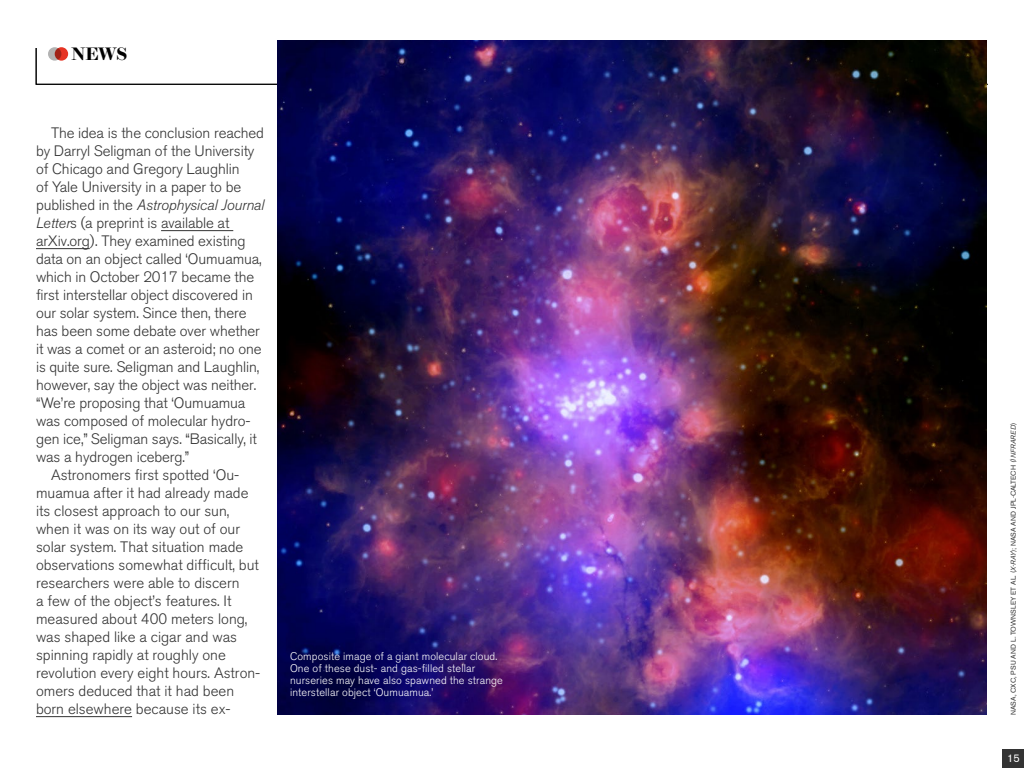
<style>
.page{position:relative;width:1024px;height:768px;background:#fff}
.page>*{position:absolute;margin:0;border:0;box-sizing:border-box;transform-origin:0 0}
.t1{font:600 18px "Brunel Deck";color:#000}
.t2{font:300 15px "Akzidenz Grotesk BQ";letter-spacing:-.005em;color:#333}
.t3{font:italic 300 15px "Akzidenz Grotesk BQ";letter-spacing:-.005em;color:#333}
.t4{font:300 11px/12px "Akzidenz Grotesk BQ";letter-spacing:.01em;color:#fff}
.t5{font:11px "Akzidenz Grotesk BE";color:#fff}
.t6{font:7px "Akzidenz Grotesk BE";color:#333}
.s1{font-style:normal}
.s2{font-style:italic}
</style>
<div class="page">
<hr style="left:161px;top:230px;width:72px;height:1px;background:#333">
<hr style="left:36px;top:248px;width:54px;height:1px;background:#333">
<hr style="left:36px;top:716px;width:96px;height:1px;background:#333">
<svg style="left:36px;top:48px;width:952px;height:37px"></svg>
<div style="left:48px;top:47px;width:13px;height:14px;background:#b3b3b3;border-radius:50%"></div>
<svg style="left:55px;top:47px;width:13px;height:14px"></svg>
<img style="left:277px;top:40px;width:710px;height:675px">
<div style="left:1003px;top:749px;width:21px;height:19px;background:#333"></div>
<p class="t1" style="left:71px;top:44px;width:58px">NEWS</p>
<p class="t2" style="left:51px;top:124px;width:215px">The idea is the conclusion reached</p>
<p class="t2" style="left:36px;top:142px;width:220px">by Darryl Seligman of the University</p>
<p class="t2" style="left:36px;top:160px;width:205px">of Chicago and Gregory Laughlin</p>
<p class="t2" style="left:36px;top:178px;width:207px">of Yale University in a paper to be</p>
<p class="t3" style="left:36px;top:196px;width:230px"><span class="s1">published in the</span> Astrophysical Journal</p>
<p class="t2" style="left:36px;top:214px;width:195px"><span class="s2">Letter</span>s (a preprint is available at</p>
<p class="t2" style="left:36px;top:232px;width:211px">arXiv.org). They examined existing</p>
<p class="t2" style="left:36px;top:250px;width:227px">data on an object called ‘Oumuamua,</p>
<p class="t2" style="left:36px;top:268px;width:220px">which in October 2017 became the</p>
<p class="t2" style="left:36px;top:286px;width:218px">first interstellar object discovered in</p>
<p class="t2" style="left:36px;top:304px;width:212px">our solar system. Since then, there</p>
<p class="t2" style="left:36px;top:322px;width:225px">has been some debate over whether</p>
<p class="t2" style="left:36px;top:340px;width:227px">it was a comet or an asteroid; no one</p>
<p class="t2" style="left:36px;top:358px;width:225px">is quite sure. Seligman and Laughlin,</p>
<p class="t2" style="left:36px;top:376px;width:222px">however, say the object was neither.</p>
<p class="t2" style="left:36px;top:394px;width:211px">“We’re proposing that ‘Oumuamua</p>
<p class="t2" style="left:36px;top:412px;width:216px">was composed of molecular hydro-</p>
<p class="t2" style="left:36px;top:430px;width:222px">gen ice,” Seligman says. “Basically, it</p>
<p class="t2" style="left:36px;top:448px;width:155px">was a hydrogen iceberg.”</p>
<p class="t2" style="left:51px;top:466px;width:190px">Astronomers first spotted ‘Ou-</p>
<p class="t2" style="left:36px;top:484px;width:214px">muamua after it had already made</p>
<p class="t2" style="left:36px;top:502px;width:195px">its closest approach to our sun,</p>
<p class="t2" style="left:36px;top:520px;width:206px">when it was on its way out of our</p>
<p class="t2" style="left:36px;top:538px;width:209px">solar system. That situation made</p>
<p class="t2" style="left:36px;top:556px;width:224px">observations somewhat difficult, but</p>
<p class="t2" style="left:36px;top:574px;width:205px">researchers were able to discern</p>
<p class="t2" style="left:36px;top:592px;width:197px">a few of the object’s features. It</p>
<p class="t2" style="left:36px;top:610px;width:213px">measured about 400 meters long,</p>
<p class="t2" style="left:36px;top:628px;width:203px">was shaped like a cigar and was</p>
<p class="t2" style="left:36px;top:646px;width:191px">spinning rapidly at roughly one</p>
<p class="t2" style="left:36px;top:664px;width:226px">revolution every eight hours. Astron-</p>
<p class="t2" style="left:36px;top:682px;width:200px">omers deduced that it had been</p>
<p class="t2" style="left:36px;top:700px;width:196px">born elsewhere because its ex-</p>
<p class="t4" style="left:290px;top:650px;width:215px">Composite image of a giant molecular cloud.<br>One of these dust- and gas-filled stellar nurseries may have also spawned the strange interstellar object ‘Oumuamua.’</p>
<p class="t6" style="left:1009px;top:715px;width:294px;rotate:-90deg">NASA, CXC, PSU AND L. TOWNSLEY ET AL. (<span class="s2">X-RAY</span>); NASA AND JPL-CALTECH <span class="s2">(INFRARED</span>)</p>
<p class="t5" style="left:1007px;top:752px;width:14px">15</p>
</div>
